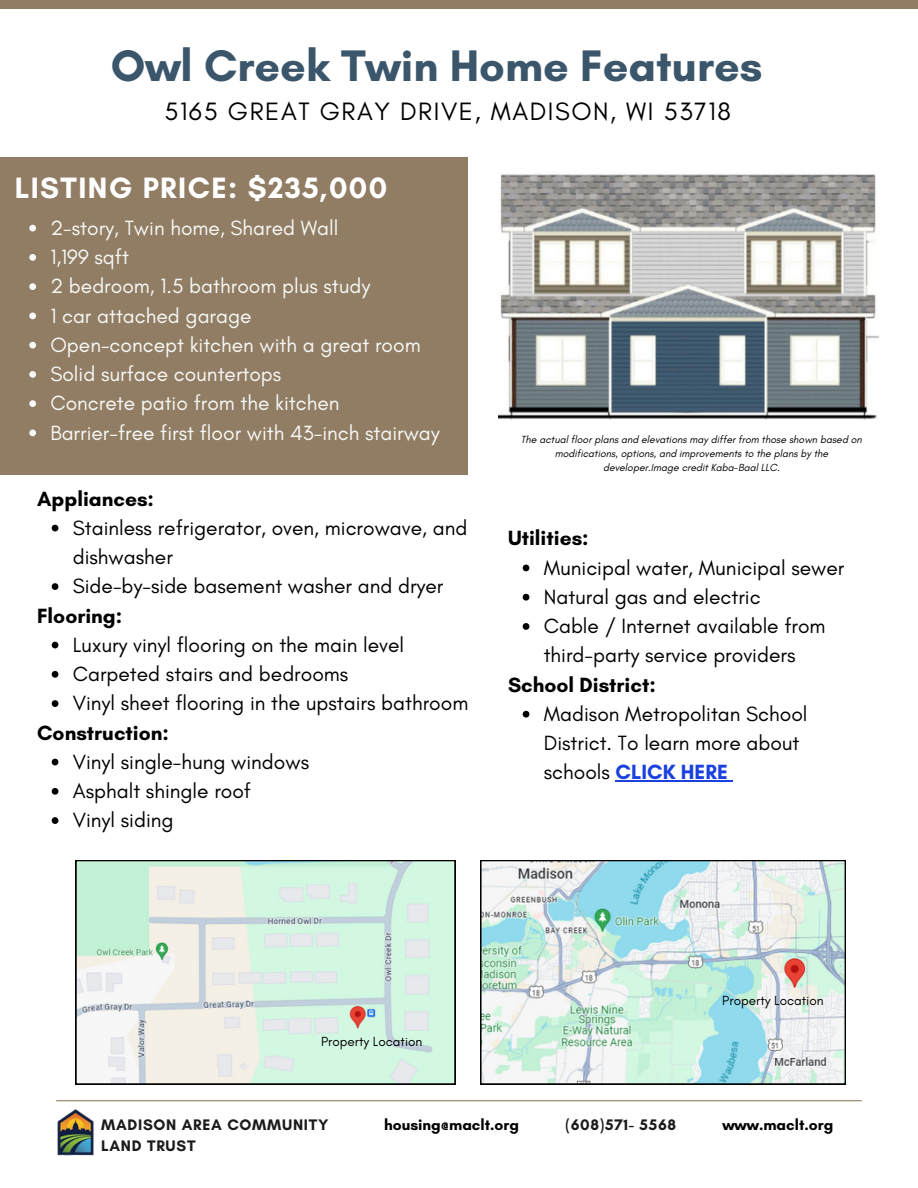
<style>
.page{position:relative;width:918px;height:1188px;background:#fff}
.page>*{position:absolute;margin:0;border:0;box-sizing:border-box;transform-origin:0 0}
.t1{font:700 45px "Glacial Indifference";color:#3b566a}
.t2{font:700 30px "Glacial Indifference";letter-spacing:.045em;color:#fff}
.t3{font:25.65px "Glacial Indifference";letter-spacing:.06em;color:#000}
.t4{font:21px/29.2px "Glacial Indifference";color:#000}
.t5{font:21px "Glacial Indifference";color:#f8f8f7}
.t6{font:700 21px "Glacial Indifference";color:#000}
.t7{font:700 15.6px "Glacial Indifference";letter-spacing:.045em;color:#1b1b1b}
.t8{font:700 15.6px "Glacial Indifference";color:#000}
.t9{font:13.5px "Glacial Indifference";color:#000}
.t10{font:italic 10.5px/14px "Glacial Indifference";color:#000;text-align:center}
.s1{font-weight:700;color:#1a40df}
</style>
<div class="page">
<hr style="left:56px;top:1100px;width:806px;height:1px;background:#907d63">
<img style="left:57px;top:1109px;width:37px;height:47px">
<svg style="left:52px;top:525px;width:6px;height:6px"></svg>
<svg style="left:52px;top:583px;width:6px;height:7px"></svg>
<svg style="left:52px;top:642px;width:6px;height:6px"></svg>
<svg style="left:52px;top:671px;width:6px;height:7px"></svg>
<svg style="left:52px;top:700px;width:6px;height:7px"></svg>
<svg style="left:52px;top:759px;width:6px;height:6px"></svg>
<svg style="left:52px;top:788px;width:6px;height:7px"></svg>
<svg style="left:52px;top:817px;width:6px;height:7px"></svg>
<svg style="left:76px;top:860px;width:379px;height:224px;background:#d8ecdf"></svg>
<img style="left:499px;top:174px;width:380px;height:246px">
<div style="left:0;top:157px;width:468px;height:318px;background:#907d63"></div>
<div style="left:0;top:0;width:918px;height:9px;background:#907d63"></div>
<svg style="left:480px;top:860px;width:366px;height:224px"></svg>
<svg style="left:523px;top:565px;width:6px;height:6px"></svg>
<svg style="left:523px;top:594px;width:6px;height:7px"></svg>
<svg style="left:523px;top:623px;width:6px;height:7px"></svg>
<svg style="left:523px;top:711px;width:6px;height:7px"></svg>
<hr style="left:616px;top:781px;width:112px;height:1px;background:#1a40df">
<svg style="left:29px;top:225px;width:7px;height:7px"></svg>
<svg style="left:29px;top:254px;width:7px;height:7px"></svg>
<svg style="left:29px;top:283px;width:7px;height:7px"></svg>
<svg style="left:29px;top:313px;width:7px;height:6px"></svg>
<svg style="left:29px;top:342px;width:7px;height:7px"></svg>
<svg style="left:29px;top:371px;width:7px;height:7px"></svg>
<svg style="left:29px;top:400px;width:7px;height:7px"></svg>
<svg style="left:29px;top:430px;width:7px;height:6px"></svg>
<h4 class="t1" style="left:111px;top:38px;width:653px">Owl Creek Twin Home Features</h4>
<p class="t3" style="left:164px;top:96px;width:568px">5165 GREAT GRAY DRIVE, MADISON, WI 53718</p>
<p class="t2" style="left:15px;top:170px;width:374px">LISTING PRICE: $235,000</p>
<h4 class="t5" style="left:50px;top:215px;width:290px">2-story, Twin home, Shared Wall</h4>
<p class="t5" style="left:50px;top:244px;width:80px">1,199 sqft</p>
<p class="t5" style="left:50px;top:273px;width:322px">2 bedroom, 1.5 bathroom plus study</p>
<p class="t5" style="left:50px;top:303px;width:203px">1 car attached garage</p>
<p class="t5" style="left:50px;top:332px;width:372px">Open-concept kitchen with a great room</p>
<p class="t5" style="left:50px;top:361px;width:233px">Solid surface countertops</p>
<p class="t5" style="left:50px;top:390px;width:291px">Concrete patio from the kitchen</p>
<h6 class="t5" style="left:50px;top:420px;width:391px">Barrier-free first floor with 43-inch stairway</h6>
<h3 class="t6" style="left:37px;top:486px;width:119px">Appliances:</h3>
<h2 class="t4" style="left:73px;top:513px;width:396px">Stainless refrigerator, oven, microwave, and dishwasher</h2>
<p class="t4" style="left:73px;top:571px;width:372px">Side-by-side basement washer and dryer</p>
<p class="t6" style="left:37px;top:603px;width:87px">Flooring:</p>
<p class="t4" style="left:73px;top:630px;width:333px">Luxury vinyl flooring on the main level</p>
<p class="t4" style="left:73px;top:659px;width:277px">Carpeted stairs and bedrooms</p>
<p class="t4" style="left:73px;top:688px;width:397px">Vinyl sheet flooring in the upstairs bathroom</p>
<p class="t6" style="left:37px;top:720px;width:133px">Construction:</p>
<p class="t4" style="left:73px;top:747px;width:238px">Vinyl single-hung windows</p>
<p class="t4" style="left:73px;top:776px;width:180px">Asphalt shingle roof</p>
<p class="t4" style="left:73px;top:805px;width:102px">Vinyl siding</p>
<p class="t10" style="left:521px;top:433px;width:342px">The actual floor plans and elevations may differ from those shown based on modifications, options, and improvements to the plans by the developer.Image credit Kaba-Baal LLC.</p>
<p class="t6" style="left:508px;top:525px;width:82px">Utilities:</p>
<p class="t4" style="left:544px;top:553px;width:302px">Municipal water, Municipal sewer</p>
<h4 class="t4" style="left:544px;top:582px;width:219px">Natural gas and electric</h4>
<p class="t4" style="left:544px;top:611px;width:283px">Cable / Internet available from third-party service providers</p>
<p class="t6" style="left:508px;top:672px;width:149px">School District:</p>
<p class="t4" style="left:544px;top:699px;width:265px">Madison Metropolitan School<br>District. To learn more about schools <span class="s1">CLICK HERE</span></p>
<p class="t9" style="left:321px;top:1034px;width:103px">Property Location</p>
<h6 class="t9" style="left:722px;top:993px;width:103px">Property Location</h6>
<p class="t8" style="left:384px;top:1116px;width:136px">housing@maclt.org</p>
<p class="t8" style="left:722px;top:1115px;width:112px">www.maclt.org</p>
<p class="t7" style="left:101px;top:1115px;width:229px">MADISON AREA COMMUNITY</p>
<h4 class="t7" style="left:566px;top:1116px;width:112px">(608)571- 5568</h4>
<p class="t7" style="left:101px;top:1136px;width:96px">LAND TRUST</p>
</div>
